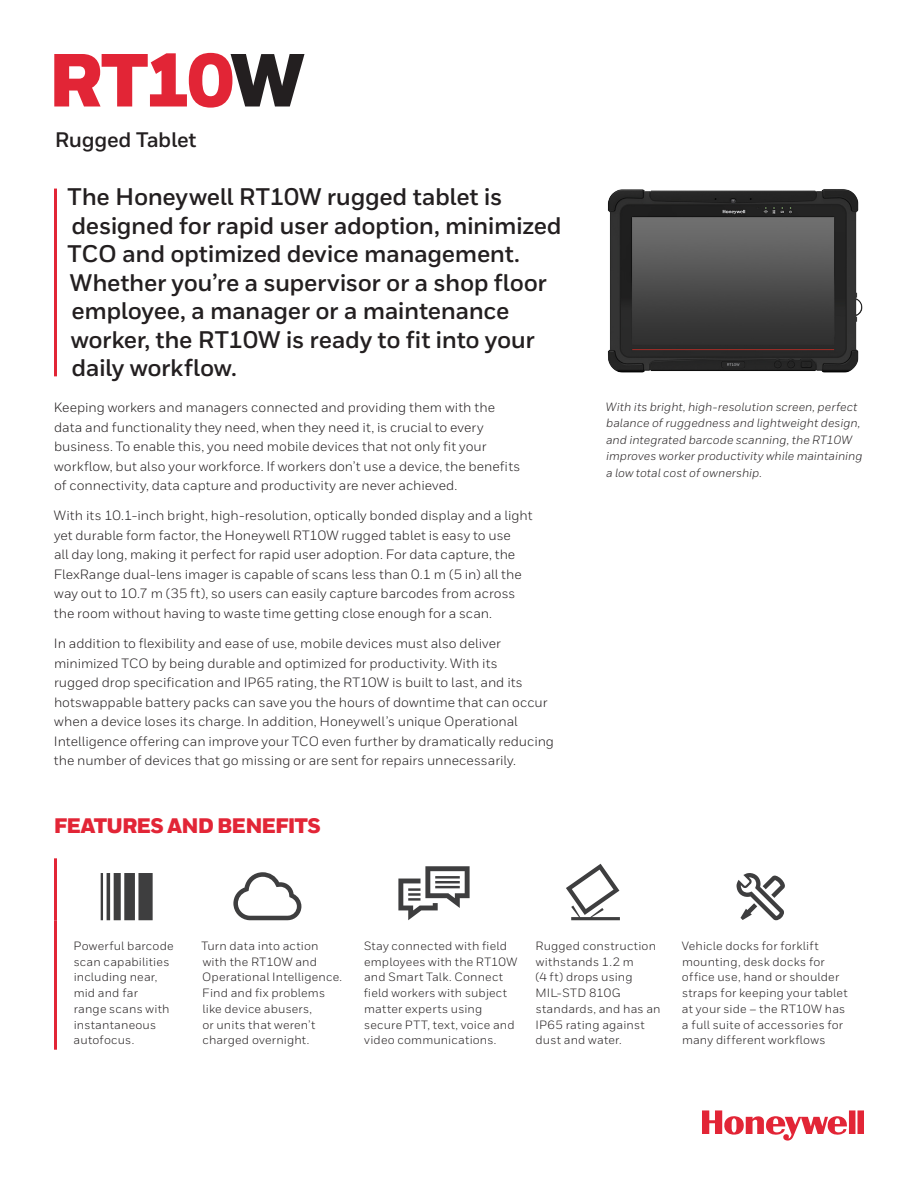
<style>
.page{position:relative;width:918px;height:1188px;background:#fff}
.page>*{position:absolute;margin:0;border:0;box-sizing:border-box;transform-origin:0 0}
.Title_50_40__T{font:900 75px "Honeywell Sans";letter-spacing:-.055em;color:#e22536}
.Intro_Body{font:700 24px/28.5px "Honeywell Sans";letter-spacing:-.02em;color:#231f20}
.Datasheet__Feature_H{font:900 21px "Honeywell Sans";letter-spacing:-.04em;color:#e22536}
.Subtitle__indent_for{font:700 21px "Honeywell Sans";letter-spacing:-.015em;color:#231f20}
.Body__9_13_pt{font:13.5px/19.5px "Honeywell Sans";color:#231f20}
.Datasheet__Feature_B{font:12px/15.8px "Honeywell Sans";letter-spacing:.015em;color:#231f20}
.Caption__8_11{font:italic 12px/16.5px "Honeywell Sans";color:#231f20}
.s1{color:#231f20}
</style>
<div class="page">
<img style="left:607px;top:189px;width:256px;height:184px">
<svg style="left:702px;top:1110px;width:162px;height:31px"></svg>
<hr style="left:54px;top:189px;width:3px;height:187px;background:#e22536">
<hr style="left:54px;top:858px;width:3px;height:62px;background:#e22536">
<hr style="left:54px;top:920px;width:3px;height:130px;background:#e22536">
<svg style="left:101px;top:873px;width:52px;height:47px"></svg>
<svg style="left:233px;top:872px;width:68px;height:48px"></svg>
<svg style="left:398px;top:866px;width:72px;height:54px"></svg>
<svg style="left:566px;top:864px;width:54px;height:56px"></svg>
<svg style="left:737px;top:873px;width:48px;height:47px"></svg>
<p class="Title_50_40__T" style="left:48px;top:34px;width:258px">RT10<span class="s1">W</span></p>
<p class="Subtitle__indent_for" style="left:55px;top:127px;width:143px">Rugged Tablet</p>
<p class="Intro_Body" style="left:68px;top:183px;width:496px">The Honeywell RT10W rugged tablet is designed for rapid user adoption, minimized TCO and optimized device management.<br>Whether you’re a supervisor or a shop floor employee, a manager or a maintenance worker, the RT10W is ready to fit into your daily workflow.</p>
<p class="Body__9_13_pt" style="left:54px;top:398px;width:468px">Keeping workers and managers connected and providing them with the data and functionality they need, when they need it, is crucial to every business. To enable this, you need mobile devices that not only fit your workflow, but also your workforce. If workers don’t use a device, the benefits of connectivity, data capture and productivity are never achieved.</p>
<p class="Body__9_13_pt" style="left:54px;top:506px;width:480px">With its 10.1-inch bright, high-resolution, optically bonded display and a light yet durable form factor, the Honeywell RT10W rugged tablet is easy to use<br>all day long, making it perfect for rapid user adoption. For data capture, the FlexRange dual-lens imager is capable of scans less than 0.1 m (5 in) all the way out to 10.7 m (35 ft), so users can easily capture barcodes from across the room without having to waste time getting close enough for a scan.</p>
<p class="Body__9_13_pt" style="left:54px;top:634px;width:502px">In addition to flexibility and ease of use, mobile devices must also deliver minimized TCO by being durable and optimized for productivity. With its<br>rugged drop specification and IP65 rating, the RT10W is built to last, and its hotswappable battery packs can save you the hours of downtime that can occur when a device loses its charge. In addition, Honeywell’s unique Operational Intelligence offering can improve your TCO even further by dramatically reducing the number of devices that go missing or are sent for repairs unnecessarily.</p>
<p class="Datasheet__Feature_H" style="left:54px;top:813px;width:269px">FEATURES AND BENEFITS</p>
<p class="Caption__8_11" style="left:606px;top:398px;width:258px">With its bright, high-resolution screen, perfect balance of ruggedness and lightweight design, and integrated barcode scanning, the RT10W improves worker productivity while maintaining a low total cost of ownership.</p>
<p class="Datasheet__Feature_B" style="left:73px;top:938px;width:102px">Powerful barcode scan capabilities including near, mid and far<br>range scans with instantaneous autofocus.</p>
<p class="Datasheet__Feature_B" style="left:201px;top:938px;width:142px">Turn data into action with the RT10W and<br>Operational Intelligence.<br>Find and fix problems like device abusers,<br>or units that weren’t charged overnight.</p>
<p class="Datasheet__Feature_B" style="left:364px;top:938px;width:155px">Stay connected with field employees with the RT10W and Smart Talk. Connect field workers with subject matter experts using secure PTT, text, voice and video communications.</p>
<p class="Datasheet__Feature_B" style="left:535px;top:938px;width:127px">Rugged construction withstands 1.2 m<br>(4 ft) drops using<br>MIL-STD 810G standards, and has an<br>IP65 rating against dust and water.</p>
<p class="Datasheet__Feature_B" style="left:682px;top:938px;width:167px">Vehicle docks for forklift mounting, desk docks for office use, hand or shoulder straps for keeping your tablet at your side – the RT10W has a full suite of accessories for many different workflows</p>
</div>
